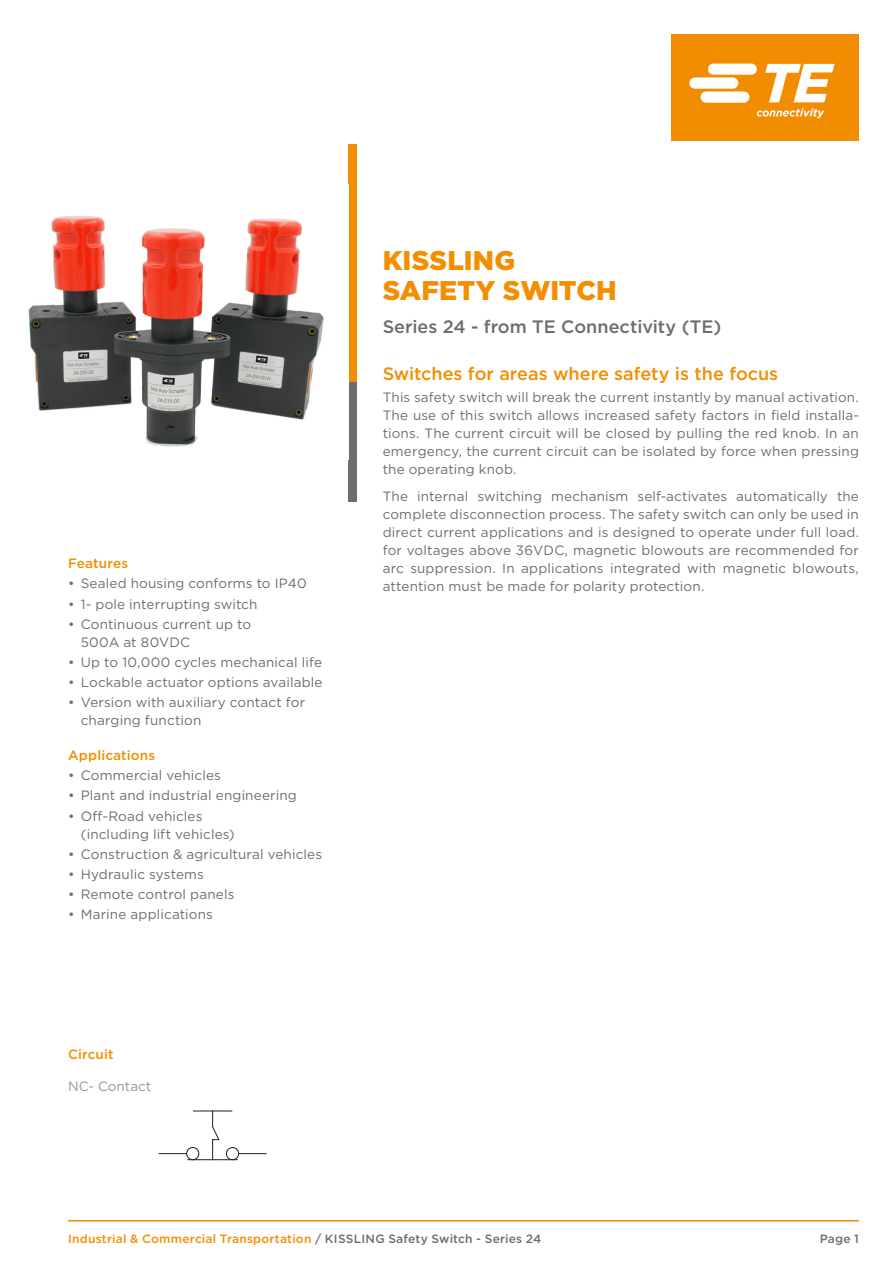
<style>
.page{position:relative;width:893px;height:1263px;background:#fff}
.page>*{position:absolute;margin:0;border:0;box-sizing:border-box;transform-origin:0 0}
.t1{font:900 27px "Gotham";letter-spacing:.005em;color:#f28e00}
.t2{font:500 18px "Gotham";color:#f28e00}
.t3{font:500 18px "Gotham";color:#6c6d70}
.Body_Gray{font:13.5px/18px "Gotham";letter-spacing:.01em;color:#6c6d70}
.Body_Gray-2{font:500 13.5px "Gotham";letter-spacing:.01em;color:#f28e00}
.t4{font:13.5px "Gotham";color:#939598}
.Body_Subhead{font:500 13.5px "Gotham";letter-spacing:.005em;color:#f28e00}
.t5{font:500 12px "Gotham";letter-spacing:.02em;color:#f28e00}
.t6{font:500 12px "Gotham";color:#6c6d70}
.s1{color:#6c6d70}
</style>
<div class="page">
<img style="left:672px;top:34px;width:187px;height:106px">
<hr style="left:68px;top:1220px;width:791px;height:1px;background:#f28e00">
<div style="left:349px;top:145px;width:8px;height:238px;background:#f28e00"></div>
<div style="left:349px;top:383px;width:8px;height:119px;background:#6c6d70"></div>
<img style="left:28px;top:215px;width:296px;height:232px">
<svg style="left:159px;top:1111px;width:107px;height:49px"></svg>
<p class="Body_Gray-2" style="left:68px;top:555px;width:62px">Features</p>
<p class="Body_Gray" style="left:68px;top:574px;width:240px">• Sealed housing conforms to IP40</p>
<p class="Body_Gray" style="left:68px;top:594px;width:191px">• 1- pole interrupting switch</p>
<p class="Body_Gray" style="left:81px;top:615px;width:172px;text-indent:-13px">• Continuous current up to<br>500A at 80VDC</p>
<p class="Body_Gray" style="left:68px;top:653px;width:255px">• Up to 10,000 cycles mechanical life</p>
<p class="Body_Gray" style="left:68px;top:673px;width:256px">• Lockable actuator options available</p>
<p class="Body_Gray" style="left:81px;top:693px;width:226px;text-indent:-13px">• Version with auxiliary contact for charging function</p>
<p class="Body_Gray-2" style="left:68px;top:747px;width:89px">Applications</p>
<p class="Body_Gray" style="left:68px;top:766px;width:154px">• Commercial vehicles</p>
<p class="Body_Gray" style="left:68px;top:786px;width:230px">• Plant and industrial engineering</p>
<p class="Body_Gray" style="left:81px;top:806px;width:155px;text-indent:-13px">• Off-Road vehicles (including lift vehicles)</p>
<p class="Body_Gray" style="left:68px;top:845px;width:256px">• Construction &amp; agricultural vehicles</p>
<p class="Body_Gray" style="left:68px;top:865px;width:137px">• Hydraulic systems</p>
<p class="Body_Gray" style="left:68px;top:885px;width:168px">• Remote control panels</p>
<p class="Body_Gray" style="left:68px;top:905px;width:147px">• Marine applications</p>
<p class="Body_Subhead" style="left:68px;top:1045px;width:47px">Circuit</p>
<p class="t4" style="left:68px;top:1077px;width:85px">NC- Contact</p>
<p class="t1" style="left:383px;top:245px;width:134px">KISSLING</p>
<p class="t1" style="left:383px;top:275px;width:236px">SAFETY SWITCH</p>
<p class="t3" style="left:383px;top:315px;width:340px">Series 24 - from TE Connectivity (TE)</p>
<p class="t2" style="left:383px;top:362px;width:397px">Switches for areas where safety is the focus</p>
<p class="Body_Gray" style="left:383px;top:388px;width:478px;text-align:justify">This safety switch will break the current instantly by manual activation.<br>The use of this switch allows increased safety factors in field installa&shy;tions. The current circuit will be closed by pulling the red knob. In an emergency, the current circuit can be isolated by force when pressing the operating knob.</p>
<p class="Body_Gray" style="left:383px;top:487px;width:478px;text-align:justify">The internal switching mechanism self-activates automatically the complete disconnection process. The safety switch can only be used in direct current applications and is designed to operate under full load. for voltages above 36VDC, magnetic blowouts are recommended for arc suppression. In applications integrated with magnetic blowouts, attention must be made for polarity protection.</p>
<p class="t5" style="left:68px;top:1231px;width:475px">Industrial &amp; Commercial Transportation <span class="s1">/ KISSLING Safety Switch - Series 24</span></p>
<p class="t6" style="left:820px;top:1231px;width:41px">Page 1</p>
</div>
